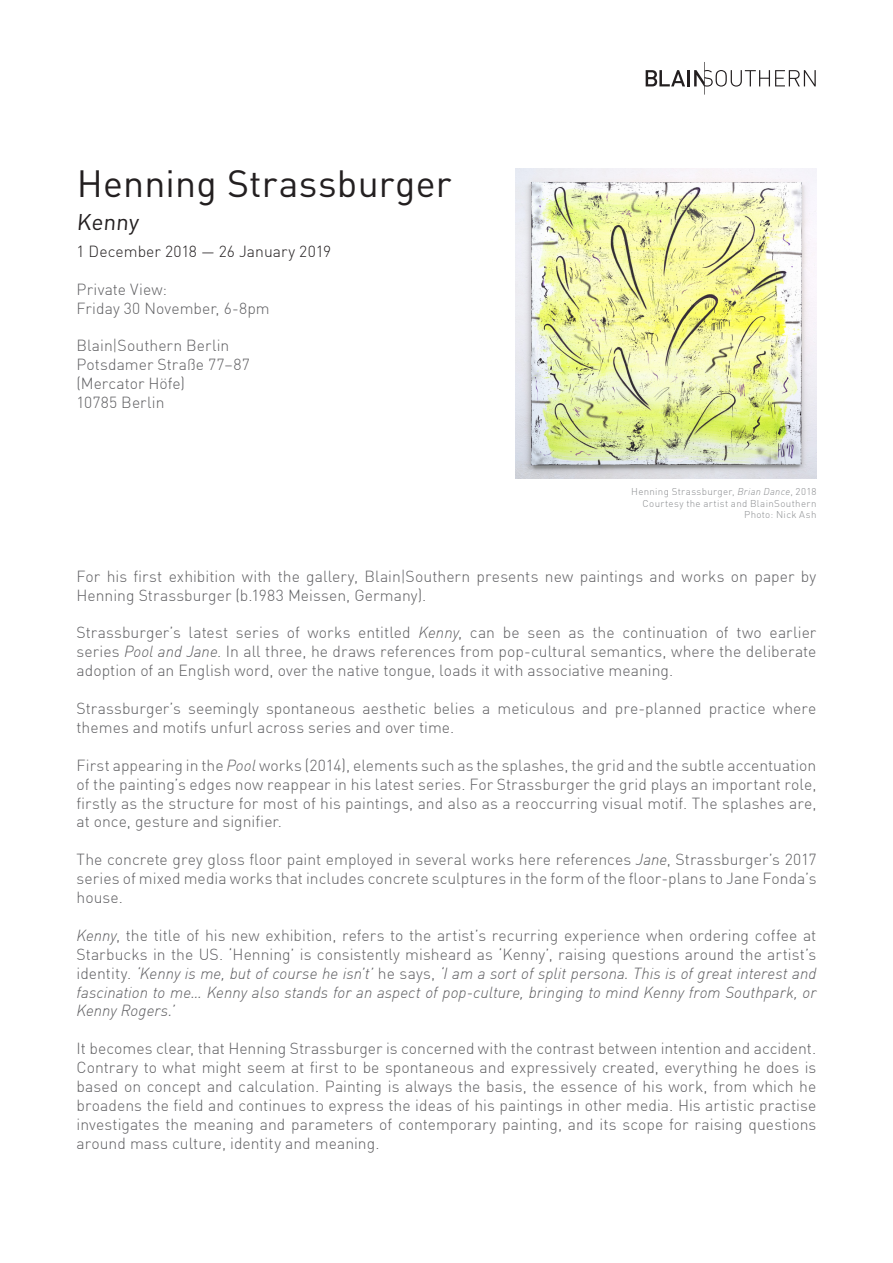
<style>
.page{position:relative;width:893px;height:1263px;background:#fff}
.page>*{position:absolute;margin:0;border:0;box-sizing:border-box;transform-origin:0 0}
.t1{font:37.5px "DIN Pro";letter-spacing:.005em;color:#231f20}
.t2{font:22.5px "DIN Pro";color:#231f20}
.t3{font:300 15.75px/18.9px "DIN Offc Pro";letter-spacing:.005em;color:#5f5f62;text-align:justify}
.t4{font:300 15.75px "DIN Offc Pro";color:#231f20}
.t5{font:300 9.75px/11.7px "DIN Offc Pro";letter-spacing:.035em;color:#8b8d90;text-align:right}
.s1{font-style:italic}
</style>
<div class="page">
<svg style="left:646px;top:70px;width:39px;height:16px"></svg>
<hr style="left:687px;top:70px;width:3px;height:16px;background:#231f20">
<svg style="left:694px;top:62px;width:122px;height:33px"></svg>
<img style="left:515px;top:168px;width:301px;height:311px">
<p class="t1" style="left:77px;top:154px;width:376px">Henning Strassburger</p>
<p class="t2" style="left:77px;top:204px;width:66px">Kenny</p>
<p class="t4" style="left:77px;top:239px;width:256px">1 December 2018 — 26 January 2019</p>
<p class="t3" style="left:77px;top:278px;width:92px">Private View:</p>
<p class="t3" style="left:77px;top:297px;width:195px">Friday 30 November, 6-8pm</p>
<p class="t3" style="left:77px;top:335px;width:154px">Blain|Southern Berlin</p>
<p class="t3" style="left:77px;top:354px;width:175px">Potsdamer Straße 77–87</p>
<p class="t3" style="left:77px;top:373px;width:110px">(Mercator Höfe)</p>
<p class="t3" style="left:77px;top:392px;width:89px">10785 Berlin</p>
<p class="t5" style="left:631px;top:485px;width:187px">Henning Strassburger, <span class="s1">Brian Dance</span>, 2018<br>Courtesy the artist and BlainSouthern</p>
<p class="t5" style="left:744px;top:508px;width:74px">Photo: Nick Ash</p>
<p class="t3" style="left:77px;top:565px;width:741px">For his first exhibition with the gallery, Blain|Southern presents new paintings and works on paper by<br>Henning Strassburger (b.1983 Meissen, Germany).</p>
<p class="t3" style="left:77px;top:622px;width:741px">Strassburger’s latest series of works entitled <span class="s1">Kenny</span>, can be seen as the continuation of two earlier series <span class="s1">Pool and Jane</span>. In all three, he draws references from pop-cultural semantics, where the deliberate adoption of an English word, over the native tongue, loads it with associative meaning.</p>
<p class="t3" style="left:77px;top:698px;width:741px">Strassburger’s seemingly spontaneous aesthetic belies a meticulous and pre-planned practice where themes and motifs unfurl across series and over time.</p>
<p class="t3" style="left:77px;top:754px;width:741px">First appearing in the <span class="s1">Pool</span> works (2014), elements such as the splashes, the grid and the subtle accentuation of the painting’s edges now reappear in his latest series. For Strassburger the grid plays an important role, firstly as the structure for most of his paintings, and also as a reoccurring visual motif. The splashes are, at once, gesture and signifier.</p>
<p class="t3" style="left:77px;top:849px;width:741px">The concrete grey gloss floor paint employed in several works here references <span class="s1">Jane</span>, Strassburger’s 2017 series of mixed media works that includes concrete sculptures in the form of the floor-plans to Jane Fonda’s house.</p>
<p class="t3" style="left:77px;top:925px;width:741px"><span class="s1">Kenny</span>, the title of his new exhibition, refers to the artist’s recurring experience when ordering coffee at Starbucks in the US. ‘Henning’ is consistently misheard as ‘Kenny’, raising questions around the artist’s identity. <span class="s1">‘Kenny is me, but of course he isn’t’</span> he says, <span class="s1">‘I am a sort of split persona. This is of great interest and fascination to me… Kenny also stands for an aspect of pop-culture, bringing to mind Kenny from Southpark, or Kenny Rogers.’</span></p>
<p class="t3" style="left:77px;top:1038px;width:741px">It becomes clear, that Henning Strassburger is concerned with the contrast between intention and accident.<br>Contrary to what might seem at first to be spontaneous and expressively created, everything he does is based on concept and calculation. Painting is always the basis, the essence of his work, from which he broadens the field and continues to express the ideas of his paintings in other media. His artistic practise investigates the meaning and parameters of contemporary painting, and its scope for raising questions around mass culture, identity and meaning.</p>
</div>
